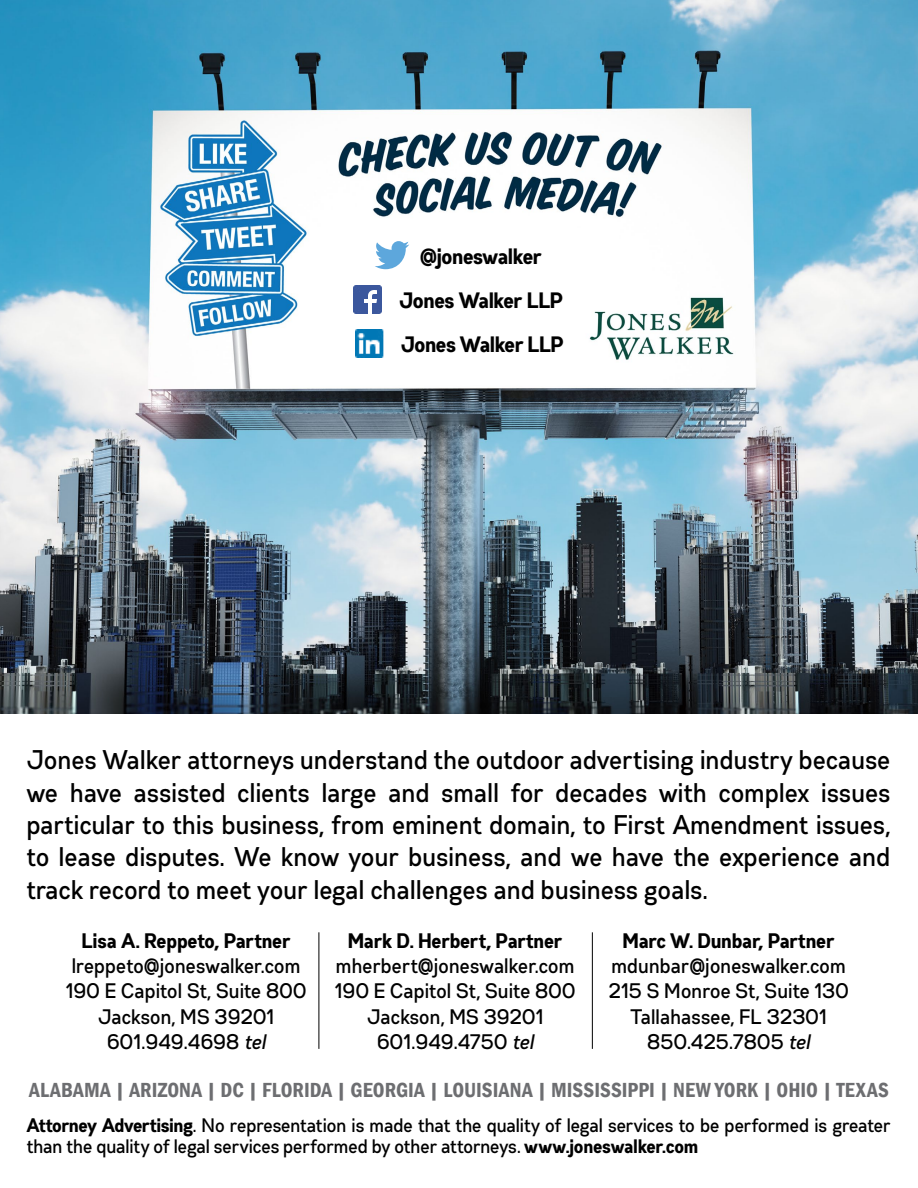
<style>
.page{position:relative;width:918px;height:1188px;background:#fff}
.page>*{position:absolute;margin:0;border:0;box-sizing:border-box;transform-origin:0 0}
.t1{font:27px/32.4px "Gabriel Sans Cond Medium";color:#000;text-align:justify}
.t2{font:22.35px/44.2px "Gabriel Sans Cond Bold";letter-spacing:-.01em;color:#000;text-align:center}
.t3{font:21px/25.2px "Gabriel Sans Cond Medium";color:#000;text-align:center}
.t4{font:600 condensed 21px "Franklin Gothic";color:#6d6e71}
.t5{font:21px "Gabriel Sans Cond Bold";color:#000}
.t6{font:19.5px/21px "Gabriel Sans Cond Medium";letter-spacing:-.01em;color:#000}
.s1{font-family:"Gabriel Sans Cond Medium Italic"}
.s2{font-family:"Gabriel Sans Cond Bold"}
</style>
<div class="page">
<img style="left:0;top:0;width:918px;height:714px">
<svg style="left:375px;top:241px;width:34px;height:28px"></svg>
<img style="left:354px;top:285px;width:28px;height:28px">
<img style="left:355px;top:330px;width:29px;height:28px">
<hr style="left:319px;top:932px;width:1px;height:117px;background:#000">
<hr style="left:592px;top:932px;width:1px;height:117px;background:#000">
<p class="t2" style="left:400px;top:234px;width:166px">@joneswalker<br>Jones Walker LLP<br>Jones Walker LLP</p>
<p class="t1" style="left:27px;top:744px;width:866px">Jones Walker attorneys understand the outdoor advertising industry because we have assisted clients large and small for decades with complex issues particular to this business, from eminent domain, to First Amendment issues, to lease disputes. We know your business, and we have the experience and track record to meet your legal challenges and business goals.</p>
<p class="t5" style="left:82px;top:928px;width:210px">Lisa A. Reppeto, Partner</p>
<p class="t3" style="left:66px;top:953px;width:242px">lreppeto@joneswalker.com<br>190 E Capitol St, Suite 800<br>Jackson, MS 39201<br>601.949.4698 <span class="s1">tel</span></p>
<p class="t5" style="left:348px;top:928px;width:216px">Mark D. Herbert, Partner</p>
<p class="t3" style="left:335px;top:953px;width:242px">mherbert@joneswalker.com<br>190 E Capitol St, Suite 800<br>Jackson, MS 39201<br>601.949.4750 <span class="s1">tel</span></p>
<p class="t5" style="left:623px;top:928px;width:213px">Marc W. Dunbar, Partner</p>
<p class="t3" style="left:609px;top:953px;width:242px">mdunbar@joneswalker.com<br>215 S Monroe St, Suite 130<br>Tallahassee, FL 32301<br>850.425.7805 <span class="s1">tel</span></p>
<p class="t4" style="left:29px;top:1076px;width:861px">ALABAMA | ARIZONA | DC | FLORIDA | GEORGIA | LOUISIANA | MISSISSIPPI | NEW YORK | OHIO | TEXAS</p>
<p class="t6" style="left:27px;top:1115px;width:865px"><span class="s2">Attorney Advertising</span>. No representation is made that the quality of legal services to be performed is greater than the quality of legal services performed by other attorneys. <span class="s2">www.joneswalker.com</span></p>
</div>
